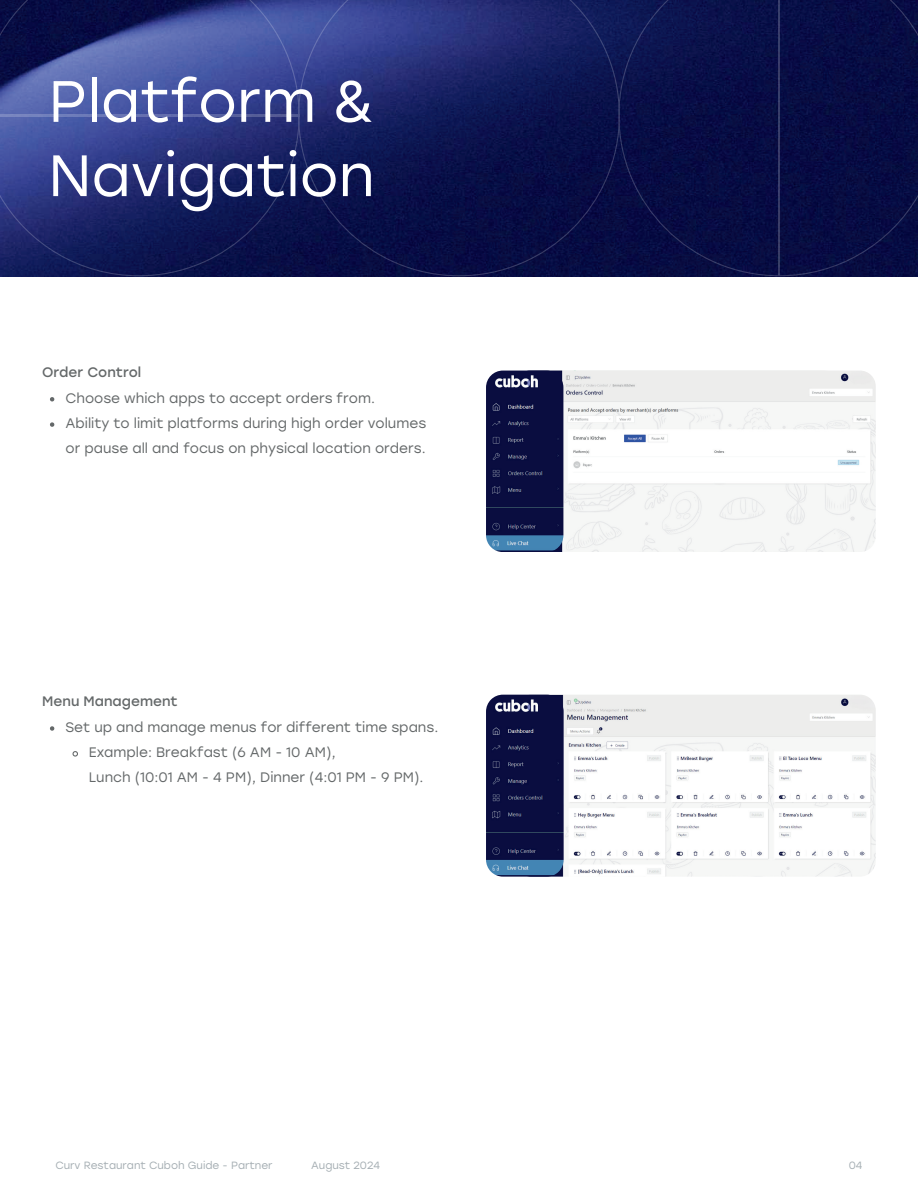
<style>
.page{position:relative;width:918px;height:1188px;background:#fff}
.page>*{position:absolute;margin:0;border:0;box-sizing:border-box;transform-origin:0 0}
.t1{font:58.2px/74.2px "Stolzl";color:#fff}
.t2{font:13.65px/25.3px "Stolzl";color:#646869}
.t3{font:13.65px "Stolzl";color:#646869}
.t4{font:10.5px "Stolzl";color:#a5aeb3}
</style>
<div class="page">
<svg style="left:620px;top:0;width:298px;height:276px;background:#080d44"></svg>
<svg style="left:300px;top:0;width:320px;height:276px;background:#131b59"></svg>
<svg style="left:0;top:0;width:300px;height:276px;background:#2a3579"></svg>
<hr style="left:779px;top:0;width:1px;height:276px;background:#fff">
<hr style="left:0;top:115px;width:299px;height:1px;background:#fff">
<svg style="left:50px;top:397px;width:4px;height:4px"></svg>
<svg style="left:50px;top:422px;width:4px;height:5px"></svg>
<svg style="left:50px;top:726px;width:4px;height:5px"></svg>
<svg style="left:72px;top:751px;width:6px;height:6px"></svg>
<img style="left:514px;top:371px;width:362px;height:181px;border-radius:16px">
<img style="left:486px;top:371px;width:77px;height:181px;border-radius:17px">
<img style="left:564px;top:695px;width:312px;height:182px">
<img style="left:486px;top:695px;width:78px;height:182px">
<h1 class="t1" style="left:48px;top:62px;width:328px">Platform &amp;<br>Navigation</h1>
<p class="t3" style="left:42px;top:363px;width:100px">Order Control</p>
<p class="t2" style="left:66px;top:385px;width:362px">Choose which apps to accept orders from.<br>Ability to limit platforms during high order volumes or pause all and focus on physical location orders.</p>
<p class="t3" style="left:42px;top:692px;width:137px">Menu Management</p>
<p class="t2" style="left:89px;top:714px;width:351px;text-indent:-23px">Set up and manage menus for different time spans.<br>Example: Breakfast (6 AM - 10 AM),<br>Lunch (10:01 AM - 4 PM), Dinner (4:01 PM - 9 PM).</p>
<p class="t4" style="left:56px;top:1158px;width:219px">Curv Restaurant Cuboh Guide - Partner</p>
<p class="t4" style="left:311px;top:1158px;width:70px">August 2024</p>
<p class="t4" style="left:849px;top:1158px;width:15px">04</p>
</div>
